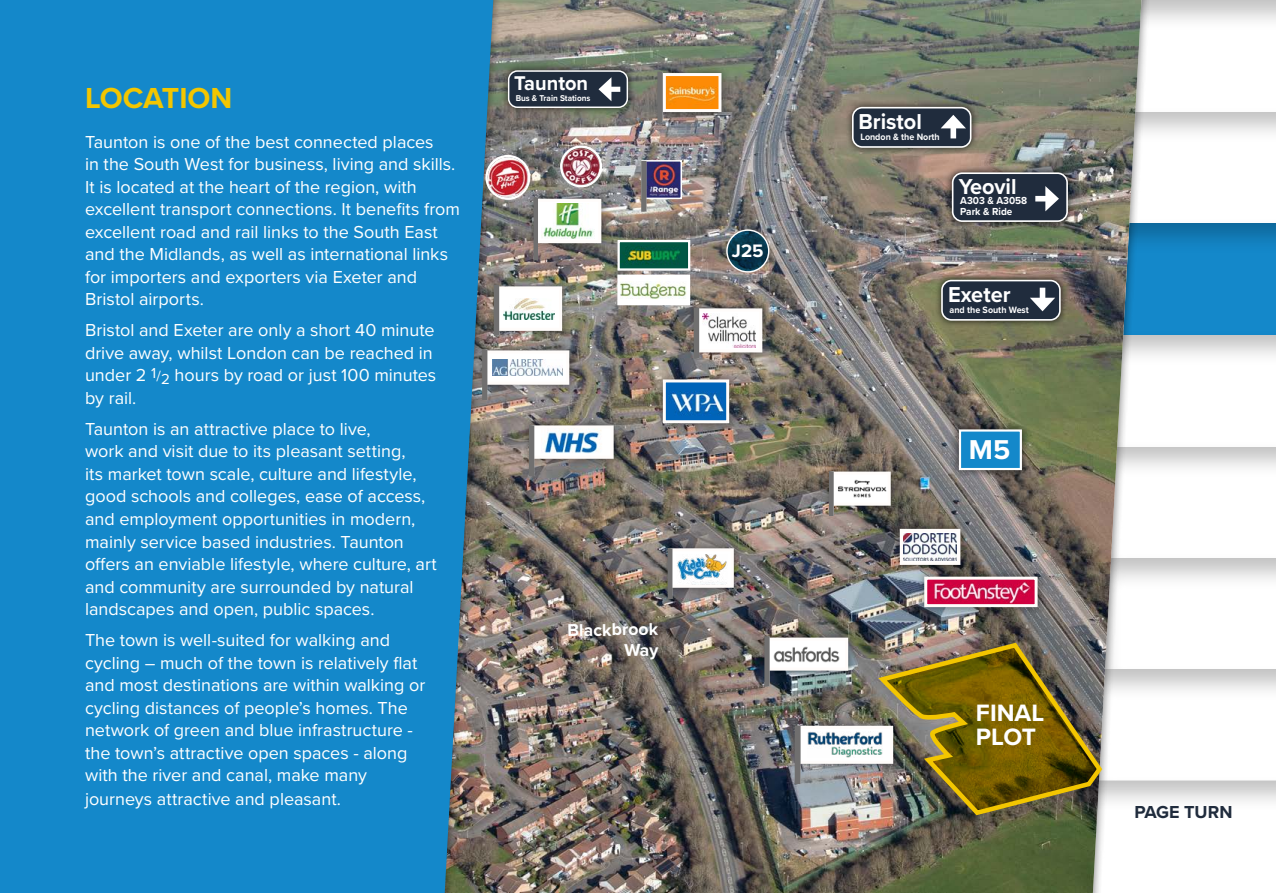
<style>
.page{position:relative;width:1276px;height:893px;background:#fff}
.page>*{position:absolute;margin:0;border:0;box-sizing:border-box;transform-origin:0 0}
.t1{font:700 30px "Proxima Nova";color:#f3c600}
.t2{font:700 28.2px "Proxima Nova";color:#fff}
.t3{font:700 24.6px/24px "Proxima Nova";color:#fff}
.t4{font:700 22.35px "Proxima Nova";color:#fff}
.t5{font:700 20.7px "Proxima Nova";color:#fff}
.t6{font:700 18.75px "Proxima Nova";color:#fff}
.t7{font:18px/22.5px "Proxima Nova";color:#fff}
.t8{font:700 18px "Proxima Nova";color:#202c3d}
.t9{font:700 17.7px/20.9px "Proxima Nova";color:#fff;text-align:right}
.t10{font:700 10.65px/10.6px "Proxima Nova";color:#fff;scale:.94 1}
.t11{font:700 9.45px "Proxima Nova";color:#fff;scale:.94 1}
.t12{font:700 8.7px "Proxima Nova";color:#fff;scale:.94 1}
.s1{font-size:15px}
</style>
<div class="page">
<div style="left:1085px;top:436px;width:191px;height:130px;background:#000;opacity:.25"></div>
<div style="left:1085px;top:547px;width:191px;height:130px;background:#000;opacity:.25"></div>
<div style="left:1085px;top:0;width:191px;height:119px;background:#000;opacity:.25"></div>
<div style="left:1098px;top:101px;width:178px;height:130px;background:#000;opacity:.25"></div>
<div style="left:1085px;top:324px;width:191px;height:130px;background:#000;opacity:.25"></div>
<div style="left:1091px;top:212px;width:185px;height:130px;background:#000;opacity:.25"></div>
<img style="left:503px;top:0;width:638px;height:893px">
<div style="left:0;top:0;width:493px;height:893px;background:#1488ca"></div>
<div style="left:949px;top:420px;width:81px;height:59px;background:#000;opacity:.75"></div>
<div style="left:959px;top:429px;width:63px;height:41px;background:#1488ca;border:2px solid #fff"></div>
<img style="left:562px;top:148px;width:38px;height:37px;border-radius:19px">
<div style="left:560px;top:145px;width:42px;height:42px;border:2px solid #fff;border-radius:50%"></div>
<img style="left:488px;top:157px;width:40px;height:41px;border-radius:20px">
<div style="left:485px;top:155px;width:45px;height:45px;border:2px solid #fff;border-radius:50%"></div>
<div style="left:500px;top:63px;width:135px;height:53px;background:#000;opacity:.75"></div>
<div style="left:508px;top:71px;width:119px;height:36px;background:#202c3d;border-radius:9px"></div>
<div style="left:508px;top:70px;width:120px;height:38px;border:1px solid #fff;border-radius:9px"></div>
<div style="left:607px;top:87px;width:13px;height:5px;background:#fff"></div>
<svg style="left:598px;top:77px;width:13px;height:24px"></svg>
<svg style="left:727px;top:230px;width:42px;height:42px"></svg>
<div style="left:726px;top:229px;width:43px;height:44px;border:1px solid #fff;border-radius:50%"></div>
<div style="left:934px;top:273px;width:133px;height:55px;background:#000;opacity:.75"></div>
<div style="left:942px;top:281px;width:118px;height:39px;background:#202c3d;border-radius:10px"></div>
<div style="left:941px;top:280px;width:119px;height:41px;border:2px solid #fff;border-radius:10px"></div>
<div style="left:1039px;top:288px;width:6px;height:15px;background:#fff"></div>
<svg style="left:1030px;top:298px;width:25px;height:13px"></svg>
<div style="left:845px;top:100px;width:133px;height:55px;background:#000;opacity:.75"></div>
<div style="left:853px;top:108px;width:117px;height:39px;background:#202c3d;border-radius:10px"></div>
<div style="left:852px;top:107px;width:119px;height:41px;border:2px solid #fff;border-radius:10px"></div>
<div style="left:950px;top:123px;width:6px;height:15px;background:#fff"></div>
<svg style="left:941px;top:115px;width:25px;height:13px"></svg>
<div style="left:945px;top:165px;width:129px;height:64px;background:#000;opacity:.75"></div>
<div style="left:952px;top:173px;width:115px;height:48px;background:#202c3d;border-radius:10px"></div>
<div style="left:952px;top:172px;width:116px;height:50px;border:2px solid #fff;border-radius:10px"></div>
<div style="left:1035px;top:196px;width:15px;height:5px;background:#fff"></div>
<svg style="left:1045px;top:186px;width:14px;height:25px"></svg>
<div style="left:486px;top:277px;width:85px;height:63px;background:#000;opacity:.5"></div>
<div style="left:496px;top:288px;width:64px;height:41px;background:#fff"></div>
<img style="left:504px;top:298px;width:51px;height:21px">
<div style="left:495px;top:286px;width:67px;height:45px;border:3px solid #fffcfa"></div>
<div style="left:474px;top:341px;width:104px;height:53px;background:#000;opacity:.5"></div>
<div style="left:485px;top:352px;width:83px;height:31px;background:#fff"></div>
<img style="left:493px;top:360px;width:69px;height:15px">
<div style="left:483px;top:350px;width:86px;height:35px;border:3px solid #fffcfa"></div>
<div style="left:521px;top:416px;width:102px;height:52px;background:#000;opacity:.5"></div>
<div style="left:532px;top:427px;width:80px;height:30px;background:#fff"></div>
<img style="left:544px;top:429px;width:57px;height:25px">
<div style="left:530px;top:425px;width:83px;height:34px;border:3px solid #fffcfa"></div>
<div style="left:788px;top:716px;width:114px;height:57px;background:#000;opacity:.5"></div>
<div style="left:799px;top:727px;width:92px;height:35px;background:#fff"></div>
<img style="left:807px;top:732px;width:71px;height:26px">
<div style="left:797px;top:726px;width:96px;height:38px;border:3px solid #fffcfa"></div>
<div style="left:756px;top:628px;width:101px;height:51px;background:#000;opacity:.5"></div>
<div style="left:767px;top:639px;width:79px;height:30px;background:#fff"></div>
<img style="left:773px;top:646px;width:67px;height:16px">
<div style="left:765px;top:638px;width:83px;height:33px;border:3px solid #fffcfa"></div>
<div style="left:686px;top:299px;width:85px;height:62px;background:#000;opacity:.5"></div>
<svg style="left:699px;top:312px;width:59px;height:36px"></svg>
<img style="left:702px;top:313px;width:53px;height:34px">
<div style="left:695px;top:308px;width:67px;height:44px;border:3px solid #fffcfa"></div>
<div style="left:660px;top:539px;width:83px;height:58px;background:#000;opacity:.5"></div>
<div style="left:670px;top:550px;width:62px;height:36px;background:#fff"></div>
<img style="left:677px;top:554px;width:50px;height:30px">
<div style="left:669px;top:548px;width:65px;height:40px;border:3px solid #fffcfa"></div>
<div style="left:653px;top:370px;width:85px;height:62px;background:#000;opacity:.5"></div>
<img style="left:667px;top:383px;width:58px;height:36px">
<div style="left:663px;top:379px;width:66px;height:44px;border:3px solid #fffcfa"></div>
<div style="left:915px;top:567px;width:132px;height:49px;background:#000;opacity:.5"></div>
<img style="left:928px;top:581px;width:105px;height:22px">
<div style="left:924px;top:577px;width:113px;height:30px;border:3px solid #fffcfa"></div>
<div style="left:890px;top:520px;width:79px;height:54px;background:#000;opacity:.5"></div>
<svg style="left:904px;top:560px;width:52px;height:1px"></svg>
<img style="left:904px;top:533px;width:52px;height:27px">
<div style="left:900px;top:529px;width:60px;height:36px;border:3px solid #fffcfa"></div>
<div style="left:821px;top:462px;width:79px;height:53px;background:#000;opacity:.5"></div>
<div style="left:832px;top:473px;width:57px;height:31px;background:#fff"></div>
<img style="left:837px;top:479px;width:49px;height:19px">
<div style="left:830px;top:472px;width:60px;height:34px;border:3px solid #fffcfa"></div>
<div style="left:653px;top:64px;width:78px;height:57px;background:#000;opacity:.5"></div>
<img style="left:667px;top:77px;width:50px;height:31px">
<div style="left:663px;top:73px;width:58px;height:39px;border:3px solid #fffcfa"></div>
<div style="left:525px;top:189px;width:85px;height:63px;background:#000;opacity:.5"></div>
<div style="left:536px;top:200px;width:64px;height:42px;background:#fff"></div>
<img style="left:541px;top:204px;width:53px;height:34px">
<div style="left:533px;top:197px;width:5px;height:63px;background:#706f6f"></div>
<img style="left:878px;top:639px;width:398px;height:254px">
<svg style="left:829px;top:471px;width:5px;height:45px"></svg>
<div style="left:667px;top:548px;width:5px;height:51px;background:#706f6f"></div>
<div style="left:482px;top:349px;width:5px;height:51px;background:#706f6f"></div>
<div style="left:694px;top:308px;width:5px;height:51px;background:#706f6f"></div>
<div style="left:494px;top:285px;width:5px;height:51px;background:#706f6f"></div>
<svg style="left:657px;top:72px;width:6px;height:51px"></svg>
<svg style="left:640px;top:159px;width:43px;height:41px;background:#6f5a7f"></svg>
<svg style="left:641px;top:161px;width:5px;height:51px"></svg>
<svg style="left:794px;top:725px;width:7px;height:59px"></svg>
<svg style="left:764px;top:636px;width:6px;height:51px"></svg>
<div style="left:529px;top:425px;width:5px;height:51px;background:#706f6f"></div>
<img style="left:616px;top:239px;width:75px;height:67px">
<h1 class="t1" style="left:85px;top:76px;width:149px">LOCATION</h1>
<p class="t7" style="left:85px;top:130px;width:376px">Taunton is one of the best connected places<br>in the South West for business, living and skills.<br>It is located at the heart of the region, with excellent transport connections. It benefits from excellent road and rail links to the South East and the Midlands, as well as international links for importers and exporters via Exeter and Bristol airports.</p>
<p class="t7" style="left:85px;top:318px;width:353px">Bristol and Exeter are only a short 40 minute drive away, whilst London can be reached in under 2 <sup>1</sup><span class="s1">/</span><sub>2</sub> hours by road or just 100 minutes by rail.</p>
<p class="t7" style="left:85px;top:417px;width:353px">Taunton is an attractive place to live,<br>work and visit due to its pleasant setting,<br>its market town scale, culture and lifestyle, good schools and colleges, ease of access, and employment opportunities in modern, mainly service based industries. Taunton offers an enviable lifestyle, where culture, art and community are surrounded by natural landscapes and open, public spaces.</p>
<p class="t7" style="left:85px;top:628px;width:342px">The town is well-suited for walking and cycling – much of the town is relatively flat and most destinations are within walking or cycling distances of people’s homes. The network of green and blue infrastructure - the town’s attractive open spaces - along with the river and canal, make many journeys attractive and pleasant.</p>
<p class="t5" style="left:514px;top:68px;width:75px">Taunton</p>
<p class="t12" style="left:516px;top:91px;width:81px">Bus &amp; Train Stations</p>
<p class="t9" style="left:567px;top:619px;width:92px;rotate:-1deg">Blackbrook<br>Way</p>
<p class="t6" style="left:732px;top:237px;width:33px">J25</p>
<p class="t4" style="left:858px;top:105px;width:65px">Bristol</p>
<p class="t11" style="left:860px;top:129px;width:86px">London &amp; the North</p>
<p class="t4" style="left:958px;top:170px;width:59px">Yeovil</p>
<p class="t10" style="left:960px;top:195px;width:73px">A303 &amp; A3058<br>Park &amp; Ride</p>
<p class="t4" style="left:948px;top:278px;width:64px">Exeter</p>
<p class="t11" style="left:949px;top:302px;width:86px">and the South West</p>
<h2 class="t2" style="left:969px;top:429px;width:43px">M5</h2>
<h3 class="t3" style="left:976px;top:700px;width:70px">FINAL<br>PLOT</h3>
<p class="t8" style="left:1134px;top:799px;width:99px">PAGE TURN</p>
</div>
